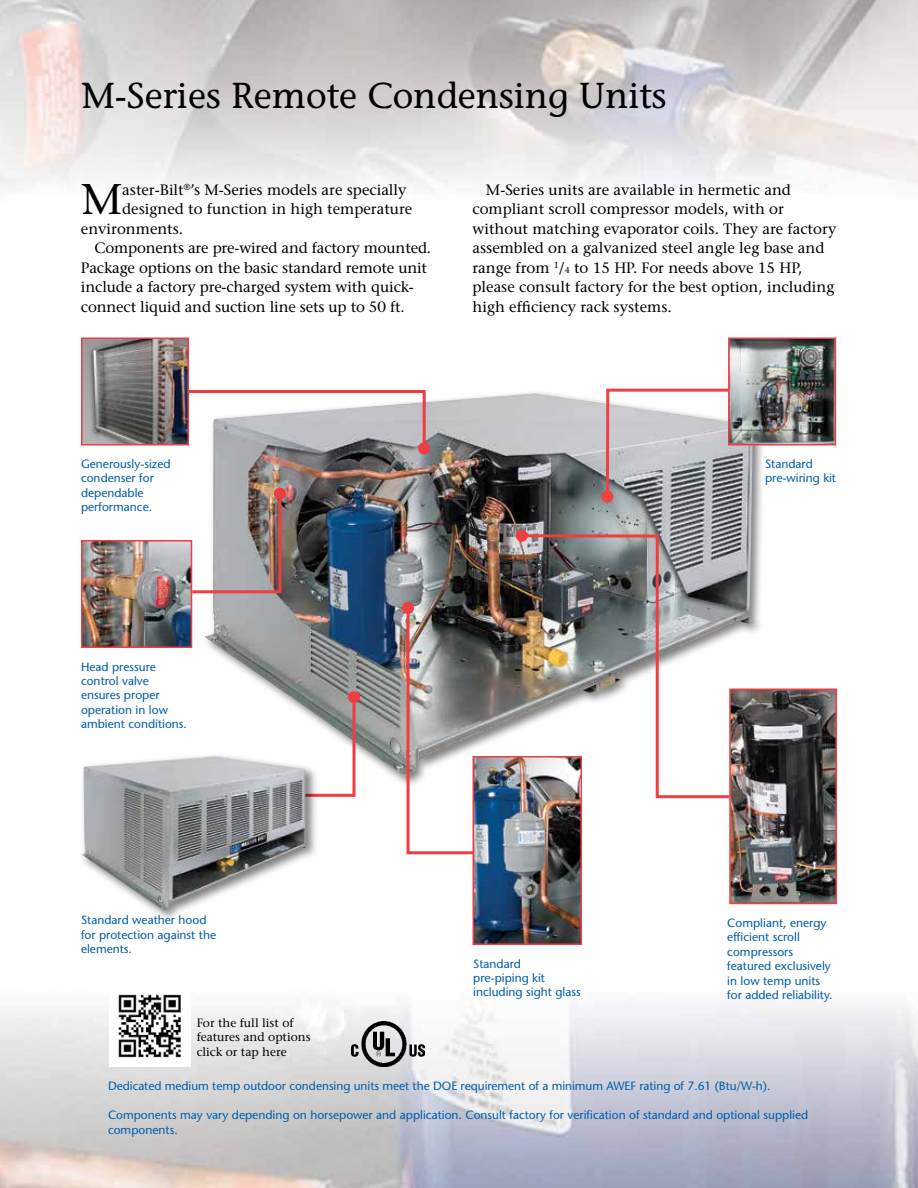
<style>
.page{position:relative;width:918px;height:1188px;background:#fff}
.page>*{position:absolute;margin:0;border:0;box-sizing:border-box;transform-origin:0 0}
.t1{font:42.9px "Stone Serif";color:#000}
.t2{font:36px "Stone Informal";color:#000}
.t3{font:15px/19.5px "Stone Serif";color:#000}
.t4{font:12px/14.4px "Stone Sans";color:#005daa}
.t5{font:12px/14.4px "Stone Serif";color:#000}
.s1{font-size:8.7px}
</style>
<div class="page">
<img style="left:0;top:0;width:918px;height:1188px">
<div style="left:202px;top:390px;width:564px;height:399px;background:#000;opacity:.5"></div>
<img style="left:205px;top:393px;width:549px;height:383px">
<svg style="left:182px;top:388px;width:245px;height:63px"></svg>
<div style="left:418px;top:442px;width:12px;height:12px;background:#ef3d42;border-radius:50%"></div>
<svg style="left:405px;top:605px;width:74px;height:251px"></svg>
<div style="left:402px;top:602px;width:12px;height:12px;background:#ef3d42;border-radius:50%"></div>
<svg style="left:604px;top:387px;width:130px;height:113px"></svg>
<div style="left:601px;top:491px;width:12px;height:12px;background:#ef4144;border-radius:50%"></div>
<img style="left:351px;top:1022px;width:73px;height:44px">
<img style="left:109px;top:986px;width:81px;height:81px">
<img style="left:84px;top:543px;width:105px;height:102px">
<div style="left:81px;top:540px;width:111px;height:108px;border:2px solid #ef3d42"></div>
<img style="left:732px;top:691px;width:102px;height:210px">
<div style="left:729px;top:688px;width:108px;height:216px;border:2px solid #ef3d42"></div>
<img style="left:475px;top:759px;width:104px;height:183px">
<div style="left:472px;top:756px;width:110px;height:189px;border:2px solid #ef3d42"></div>
<img style="left:731px;top:341px;width:102px;height:102px">
<div style="left:728px;top:338px;width:108px;height:108px;border:2px solid #ef3d42"></div>
<img style="left:84px;top:341px;width:102px;height:102px">
<div style="left:81px;top:338px;width:108px;height:108px;border:2px solid #ef3d42"></div>
<svg style="left:189px;top:491px;width:94px;height:104px"></svg>
<div style="left:274px;top:488px;width:12px;height:12px;background:#ef3d42;border-radius:50%"></div>
<svg style="left:301px;top:694px;width:56px;height:104px"></svg>
<div style="left:348px;top:691px;width:12px;height:12px;background:#ef3d42;border-radius:50%"></div>
<div style="left:78px;top:753px;width:240px;height:169px;background:#000;opacity:.5"></div>
<img style="left:81px;top:756px;width:225px;height:155px">
<img style="left:519px;top:533px;width:213px;height:267px">
<div style="left:516px;top:530px;width:12px;height:12px;background:#ef3d42;border-radius:50%"></div>
<h2 class="t2" style="left:81px;top:74px;width:587px">M-Series Remote Condensing Units</h2>
<h1 class="t1" style="left:81px;top:174px;width:43px">M</h1>
<p class="t3" style="left:122px;top:180px;width:286px">aster-Bilt<sup>®</sup>’s M-Series models are specially</p>
<p class="t3" style="left:122px;top:199px;width:292px">designed to function in high temperature</p>
<p class="t3" style="left:81px;top:219px;width:104px">environments.</p>
<p class="t3" style="left:94px;top:238px;width:338px">Components are pre-wired and factory mounted.</p>
<p class="t3" style="left:81px;top:258px;width:348px">Package options on the basic standard remote unit</p>
<p class="t3" style="left:81px;top:277px;width:334px">include a factory pre-charged system with quick-</p>
<p class="t3" style="left:81px;top:297px;width:325px">connect liquid and suction line sets up to 50 ft.</p>
<p class="t3" style="left:472px;top:180px;width:365px;text-indent:14px">M-Series units are available in hermetic and compliant scroll compressor models, with or without matching evaporator coils. They are factory assembled on a galvanized steel angle leg base and range from <sup>1</sup>/<span class="s1">4</span> to 15 HP. For needs above 15 HP, please consult factory for the best option, including high efficiency rack systems.</p>
<p class="t4" style="left:81px;top:457px;width:91px">Generously-sized condenser for dependable performance.</p>
<p class="t4" style="left:765px;top:457px;width:72px">Standard pre-wiring kit</p>
<p class="t4" style="left:81px;top:659px;width:108px">Head pressure control valve ensures proper operation in low ambient conditions.</p>
<p class="t4" style="left:81px;top:913px;width:137px">Standard weather hood for protection against the elements.</p>
<p class="t5" style="left:197px;top:1015px;width:115px">For the full list of features and options click or tap here</p>
<p class="t4" style="left:473px;top:956px;width:109px">Standard<br>pre-piping kit including sight glass</p>
<p class="t4" style="left:727px;top:916px;width:107px">Compliant, energy efficient scroll compressors featured exclusively in low temp units for added reliability.</p>
<p class="t4" style="left:108px;top:1079px;width:664px">Dedicated medium temp outdoor condensing units meet the DOE requirement of a minimum AWEF rating of 7.61 (Btu/W-h).</p>
<p class="t4" style="left:108px;top:1108px;width:702px">Components may vary depending on horsepower and application. Consult factory for verification of standard and optional supplied components.</p>
</div>
